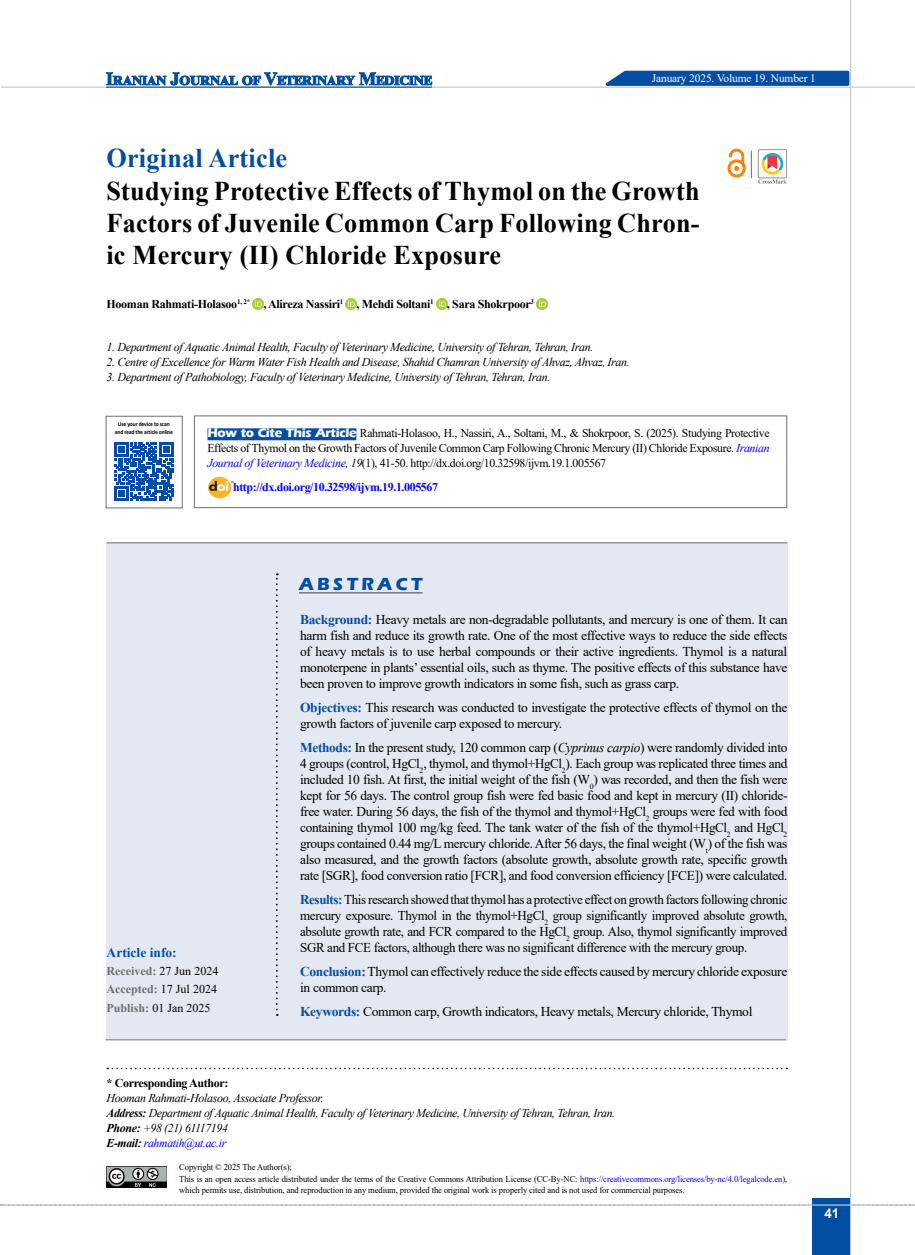
<style>
.page{position:relative;width:915px;height:1255px;background:#fff}
.page>*{position:absolute;margin:0;border:0;box-sizing:border-box;transform-origin:0 0}
.t1{font:700 27px/32.4px "Times New Roman";letter-spacing:.01em;color:#000;text-align:justify}
.t2{font:700 27px "Times New Roman";letter-spacing:.01em;color:#034da2}
.t3{font:700 18px "Eras ITC";color:#034da2}
.t4{font:13.5px/16px "Times New Roman";letter-spacing:-.025em;color:#000;text-align:justify}
.t5{font:13.5px/16px "Times New Roman";letter-spacing:-.025em;color:#000;text-align:justify;scale:.96 1}
.t6{font:700 13.5px "Times New Roman";color:#034da2}
.t7{font:700 13.5px "Arial";color:#fff}
.t8{font:italic 12px/15px "Times New Roman";letter-spacing:-.03em;color:#000}
.t9{font:12px/15px "Times New Roman";letter-spacing:-.03em;color:#000;text-align:justify}
.t10{font:700 12px "Times New Roman";letter-spacing:-.025em;color:#000}
.t11{font:700 12px "Times New Roman";letter-spacing:-.03em;color:#00f}
.t12{font:11.4px "Times New Roman";letter-spacing:-.01em;color:#fff}
.t13{font:9px/12.1px "Times New Roman";letter-spacing:-.01em;color:#000;scale:.95 1}
.t14{font:700 6px/7.5px "Calibri";letter-spacing:-.025em;color:#000;text-align:center;scale:.94 1}
.s1{font-family:"Eras ITC";font-weight:700;font-size:12.75px;color:#fff}
.s2{font-style:italic;color:#00f}
.s3{font-style:italic}
.s4{font-weight:700;color:#6d6e71}
.s5{font-weight:700;color:#034da2}
.s6{font-weight:700}
.s7{color:#00f}
</style>
<div class="page">
<svg style="left:1px;top:1204px;width:914px;height:1px"></svg>
<div style="left:812px;top:1198px;width:38px;height:56px;background:#034da2"></div>
<hr style="left:849px;top:0;width:1px;height:1254px;background:#c2c4c6">
<hr style="left:1px;top:87px;width:913px;height:1px;background:#c2c4c6">
<hr style="left:812px;top:1204px;width:38px;height:1px;background:#ebebec">
<svg style="left:597px;top:69px;width:253px;height:18px;background:#3772b4"></svg>
<svg style="left:106px;top:72px;width:326px;height:14px"></svg>
<hr style="left:106px;top:87px;width:326px;height:1px;background:#034da2">
<div style="left:106px;top:542px;width:681px;height:497px;background:#e4e8f3"></div>
<svg style="left:253px;top:298px;width:10px;height:11px"></svg>
<svg style="left:346px;top:298px;width:10px;height:11px"></svg>
<svg style="left:436px;top:298px;width:11px;height:11px"></svg>
<svg style="left:536px;top:298px;width:11px;height:11px"></svg>
<svg style="left:107px;top:1067px;width:680px;height:2px"></svg>
<svg style="left:276px;top:573px;width:2px;height:442px"></svg>
<hr style="left:299px;top:592px;width:123px;height:1px;background:#77787b">
<div style="left:194px;top:415px;width:592px;height:93px;border:1px solid #6d6e71"></div>
<div style="left:207px;top:428px;width:149px;height:12px;background:#034da2"></div>
<img style="left:208px;top:476px;width:25px;height:22px">
<svg style="left:115px;top:442px;width:58px;height:58px"></svg>
<hr style="left:106px;top:542px;width:681px;height:1px;background:#6d6e71">
<hr style="left:105px;top:1039px;width:681px;height:1px;background:#6d6e71">
<svg style="left:727px;top:149px;width:24px;height:29px"></svg>
<div style="left:757px;top:149px;width:29px;height:29px;border:1px solid #939598"></div>
<svg style="left:757px;top:150px;width:29px;height:34px"></svg>
<img style="left:106px;top:1166px;width:60px;height:21px">
<p class="t12" style="left:651px;top:70px;width:166px">January 2025. Volume 19. Number 1</p>
<h1 class="t2" style="left:106px;top:139px;width:182px">Original Article</h1>
<h1 class="t1" style="left:106px;top:173px;width:594px">Studying Protective Effects of Thymol on the Growth Factors of Juvenile Common Carp Following Chron&shy;ic Mercury (II) Chloride Exposure</h1>
<p class="t10" style="left:106px;top:295px;width:429px">Hooman Rahmati-Holasoo<sup>1,</sup> <sup>2*</sup> , Alireza Nassiri<sup>1</sup> , Mehdi Soltani<sup>1</sup> , Sara Shokrpoor<sup>3</sup></p>
<p class="t8" style="left:106px;top:339px;width:488px">1. Department of Aquatic Animal Health, Faculty of Veterinary Medicine, University of Tehran, Tehran, Iran.</p>
<p class="t8" style="left:106px;top:354px;width:524px">2. Centre of Excellence for Warm Water Fish Health and Disease, Shahid Chamran University of Ahvaz, Ahvaz, Iran.</p>
<p class="t8" style="left:106px;top:369px;width:445px">3. Department of Pathobiology, Faculty of Veterinary Medicine, University of Tehran, Tehran, Iran.</p>
<p class="t14" style="left:115px;top:420px;width:63px">Use your device to scan and read the article online</p>
<p class="t9" style="left:207px;top:425px;width:563px"><span class="s1">How to Cite This Article</span> Rahmati-Holasoo, H., Nassiri, A., Soltani, M., &amp; Shokrpoor, S. (2025). Studying Protective Effects of Thymol on the Growth Factors of Juvenile Common Carp Following Chronic Mercury (II) Chloride Exposure. <span class="s2">Iranian Journal of Veterinary Medicine</span><span class="s3">, 19</span>(1), 41-50. http://dx.doi.org/10.32598/ijvm.19.1.005567</p>
<p class="t11" style="left:233px;top:478px;width:206px">http://dx.doi.org/10.32598/ijvm.19.1.005567</p>
<p class="t6" style="left:107px;top:942px;width:72px">Article info:</p>
<p class="t9" style="left:107px;top:961px;width:113px;line-height:18.3px"><span class="s4">Received:</span> 27 Jun 2024<br><span class="s4">Accepted:</span> 17 Jul 2024<br><span class="s4">Publish:</span> 01 Jan 2025</p>
<h2 class="t3" style="left:299px;top:573px;width:125px">A B S T R A C T</h2>
<p class="t4" style="left:300px;top:611px;width:488px"><span class="s5">Background:</span> Heavy metals are non-degradable pollutants, and mercury is one of them. It can harm fish and reduce its growth rate. One of the most effective ways to reduce the side effects of heavy metals is to use herbal compounds or their active ingredients. Thymol is a natural monoterpene in plants’ essential oils, such as thyme. The positive effects of this substance have been proven to improve growth indicators in some fish, such as grass carp.</p>
<p class="t4" style="left:300px;top:699px;width:488px"><span class="s5">Objectives:</span> This research was conducted to investigate the protective effects of thymol on the growth factors of juvenile carp exposed to mercury.</p>
<p class="t4" style="left:300px;top:739px;width:488px"><span class="s5">Methods:</span> In the present study, 120 common carp (<span class="s3">Cyprinus carpio</span>) were randomly divided into 4 groups (control, HgCl<sub>2</sub>, thymol, and thymol+HgCl<sub>2</sub>). Each group was replicated three times and included 10 fish. At first, the initial weight of the fish (W<sub>0</sub>) was recorded, and then the fish were kept for 56 days. The control group fish were fed basic food and kept in mercury (II) chloride&shy;free water. During 56 days, the fish of the thymol and thymol+HgCl<sub>2</sub> groups were fed with food containing thymol 100 mg/kg feed. The tank water of the fish of the thymol+HgCl<sub>2</sub> and HgCl<sub>2 </sub>groups contained 0.44 mg/L mercury chloride. After 56 days, the final weight (W<sub>t</sub>) of the fish was also measured, and the growth factors (absolute growth, absolute growth rate, specific growth rate [SGR], food conversion ratio [FCR], and food conversion efficiency [FCE]) were calculated.</p>
<p class="t5" style="left:300px;top:891px;width:509px"><span class="s5">Results:</span> This research showed that thymol has a protective effect on growth factors following chronic mercury exposure. Thymol in the thymol+HgCl<sub>2</sub> group significantly improved absolute growth, absolute growth rate, and FCR compared to the HgCl<sub>2</sub> group. Also, thymol significantly improved SGR and FCE factors, although there was no significant difference with the mercury group.</p>
<p class="t4" style="left:300px;top:963px;width:488px"><span class="s5">Conclusion:</span> Thymol can effectively reduce the side effects caused by mercury chloride exposure in common carp.</p>
<p class="t4" style="left:300px;top:1002px;width:453px"><span class="s5">Keywords:</span> Common carp, Growth indicators, Heavy metals, Mercury chloride, Thymol</p>
<p class="t10" style="left:106px;top:1073px;width:123px">* Corresponding Author:</p>
<p class="t8" style="left:106px;top:1089px;width:510px">Hooman Rahmati-Holasoo, Associate Professor.<br><span class="s6">Address:</span> Department of Aquatic Animal Health, Faculty of Veterinary Medicine, University of Tehran, Tehran, Iran.<br><span class="s6">Phone:</span> +98 (21) 61117194<br><span class="s6">E-mail:</span> <span class="s7">rahmatih@ut.ac.ir</span></p>
<p class="t13" style="left:179px;top:1160px;width:641px">Copyright © 2025 The Author(s);<br>This is an open access article distributed under the terms of the Creative Commons Attribution License (CC-By-NC: <span class="s7">https://creativecommons.org/licenses/by-nc/4.0/legalcode.en</span>),</p>
<p class="t13" style="left:179px;top:1183px;width:533px">which permits use, distribution, and reproduction in any medium, provided the original work is properly cited and is not used for commercial purposes.</p>
<p class="t7" style="left:824px;top:1203px;width:17px">41</p>
</div>
